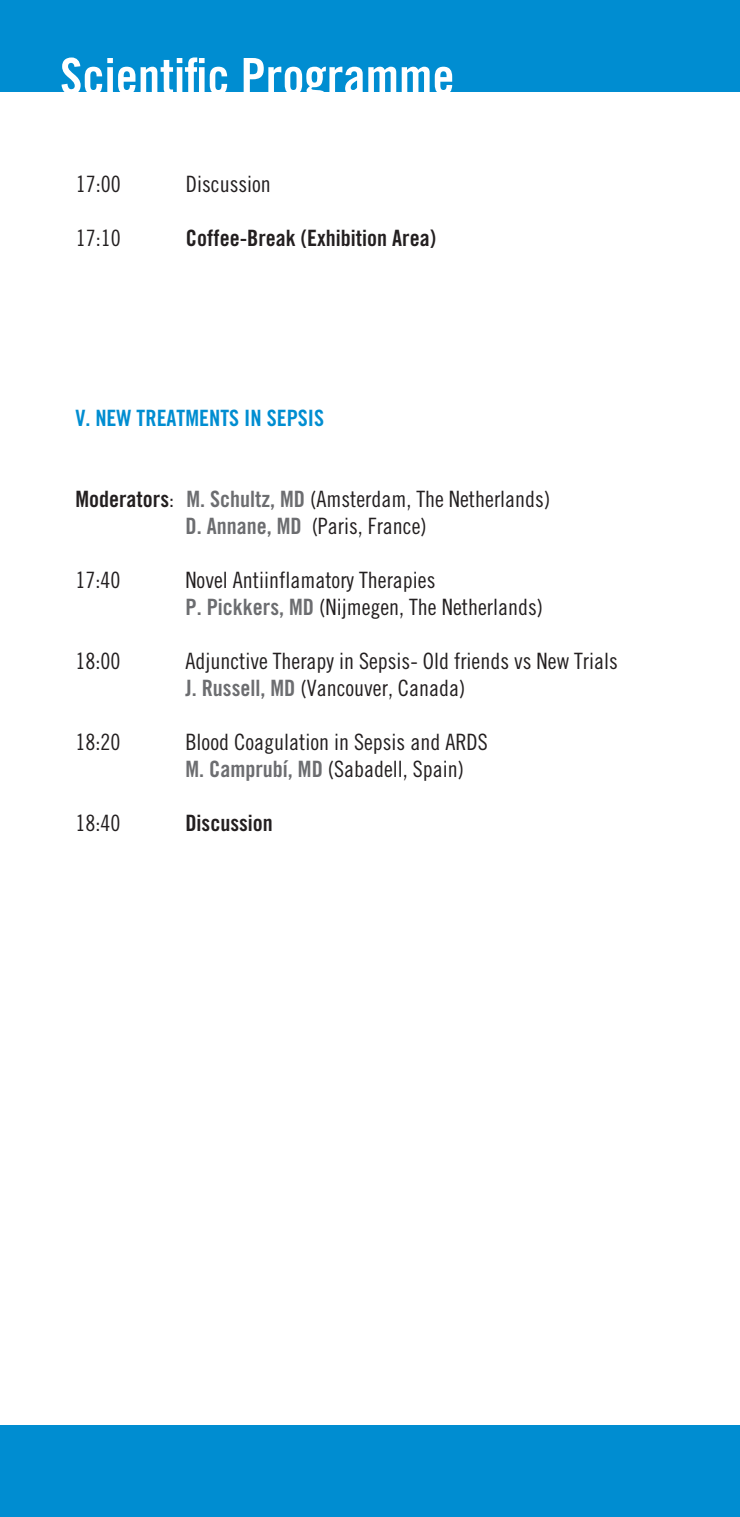
<style>
.page{position:relative;width:740px;height:1517px;background:#fff}
.page>*{position:absolute;margin:0;border:0;box-sizing:border-box;transform-origin:0 0}
.t1{font:50px "Trade Gothic Bold Cond Twenty";color:#fff}
.t2{font:22.5px/27px "Trade Gothic Cond Eighteen";color:#231f20}
.t3{font:22.5px "Trade Gothic Bold Cond Twenty";color:#231f20}
.t4{font:22.5px "Trade Gothic Bold Cond Twenty";color:#008dd1}
.s1{font-family:"Trade Gothic Bold Cond Twenty"}
.s2{font-family:"Trade Gothic Bold Cond Twenty";color:#6c6d70}
</style>
<div class="page">
<div style="left:0;top:0;width:740px;height:92px;background:#008dd1"></div>
<div style="left:0;top:1425px;width:740px;height:92px;background:#008dd1"></div>
<h1 class="t1" style="left:60px;top:46px;width:396px">Scientific Programme</h1>
<p class="t2" style="left:76px;top:170px;width:46px">17:00</p>
<p class="t2" style="left:186px;top:170px;width:86px">Discussion</p>
<p class="t2" style="left:76px;top:224px;width:46px">17:10</p>
<p class="t3" style="left:186px;top:224px;width:251px">Coffee-Break (Exhibition Area)</p>
<p class="t4" style="left:75px;top:404px;width:250px">V. NEW TREATMENTS IN SEPSIS</p>
<p class="t2" style="left:75px;top:485px;width:476px;text-align:center"><span class="s1">Moderators</span>: <span class="s2">M. Schultz, MD</span> (Amsterdam, The Netherlands)<br><span class="s2">D. Annane, MD</span> (Paris, France)</p>
<p class="t2" style="left:75px;top:566px;width:46px">17:40</p>
<p class="t2" style="left:185px;top:566px;width:359px">Novel Antiinflamatory Therapies<br><span class="s2">P. Pickkers, MD</span> (Nijmegen, The Netherlands)</p>
<p class="t2" style="left:75px;top:647px;width:46px">18:00</p>
<p class="t2" style="left:185px;top:647px;width:434px">Adjunctive Therapy in Sepsis- Old friends vs New Trials<br><span class="s2">J. Russell, MD</span> (Vancouver, Canada)</p>
<p class="t2" style="left:75px;top:728px;width:46px">18:20</p>
<p class="t2" style="left:185px;top:728px;width:304px">Blood Coagulation in Sepsis and ARDS<br><span class="s2">M. Camprubí, MD</span> (Sabadell, Spain)</p>
<p class="t2" style="left:75px;top:809px;width:46px">18:40</p>
<p class="t3" style="left:185px;top:809px;width:89px">Discussion</p>
</div>
